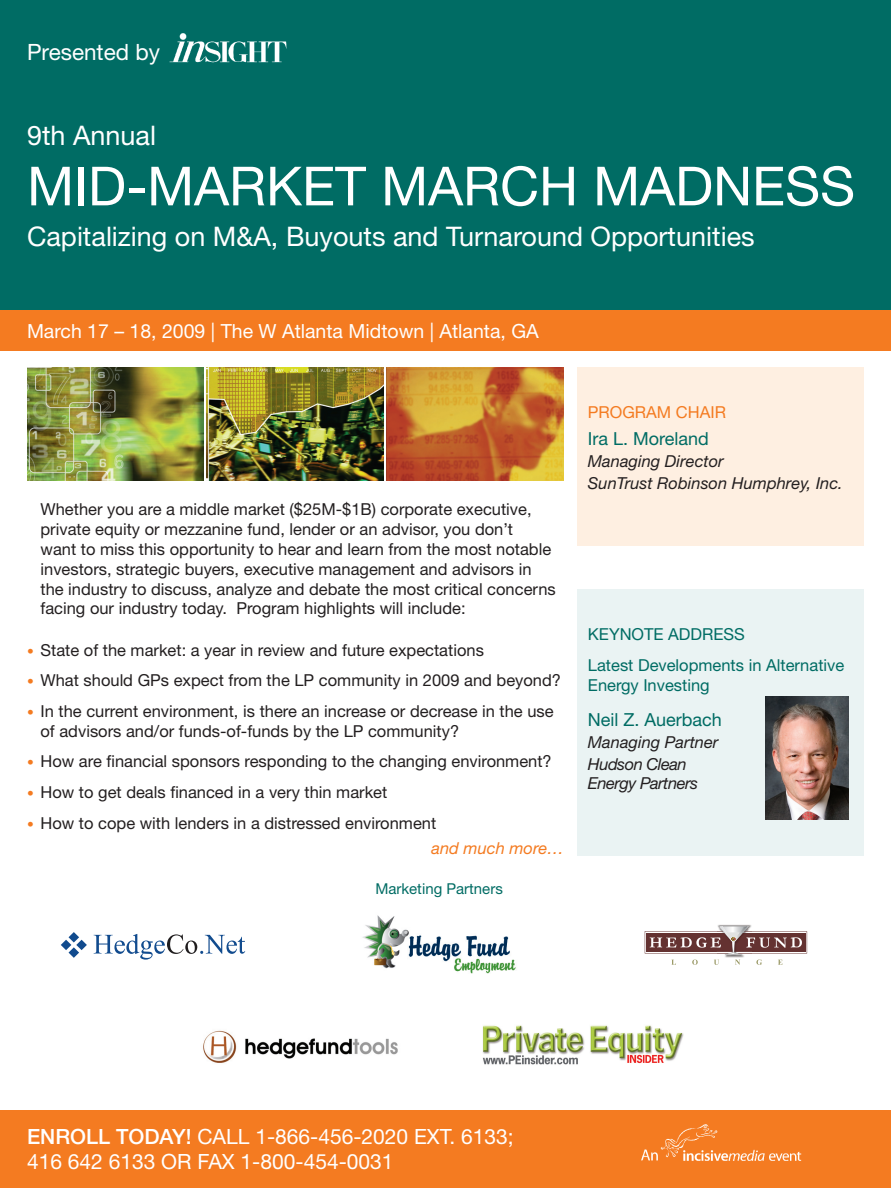
<style>
.page{position:relative;width:891px;height:1188px;background:#fff}
.page>*{position:absolute;margin:0;border:0;box-sizing:border-box;transform-origin:0 0}
.t1{font:54px "Helvetica Neue";color:#fff}
.t2{font:27px "Helvetica Neue";color:#fff}
.t3{font:22.5px "Helvetica Neue";color:#fff}
.t4{font:21px/25.2px "Helvetica Neue";color:#fff}
.t5{font:500 21px "Helvetica Neue";color:#fff}
.t6{font:19.5px "Helvetica Neue";color:#fff}
.t7{font:18px "Helvetica Neue";color:#006c64}
.t8{font:16.5px/19.8px "Helvetica Neue";color:#231f20}
.t9{font:italic 16.5px/21.9px "Helvetica Neue";color:#231f20}
.t10{font:16.5px/30.6px "Helvetica Neue";color:#006c64}
.t11{font:italic 16.5px "Helvetica Neue";letter-spacing:-.03em;color:#231f20}
.t12{font:16.5px "Helvetica Neue";color:#f47b21}
.t13{font:15px "Helvetica Neue";color:#006c64}
.s1{font-size:13.5px;color:#f47b21}
.s2{font-style:italic;color:#f47b21}
.s3{font-weight:400}
</style>
<div class="page">
<img style="left:27px;top:368px;width:177px;height:113px">
<img style="left:207px;top:368px;width:177px;height:113px">
<img style="left:387px;top:368px;width:176px;height:113px">
<div style="left:577px;top:368px;width:287px;height:178px;background:#feefe1"></div>
<div style="left:577px;top:590px;width:287px;height:266px;background:#eaf3f3"></div>
<svg style="left:61px;top:932px;width:26px;height:26px"></svg>
<svg style="left:94px;top:934px;width:151px;height:26px"></svg>
<img style="left:362px;top:915px;width:154px;height:59px">
<img style="left:717px;top:925px;width:35px;height:1px">
<svg style="left:645px;top:926px;width:162px;height:39px"></svg>
<div style="left:0;top:0;width:891px;height:310px;background:#006c64"></div>
<div style="left:0;top:310px;width:891px;height:41px;background:#f47b21"></div>
<img style="left:169px;top:33px;width:118px;height:30px">
<div style="left:0;top:1110px;width:891px;height:78px;background:#f47b21"></div>
<img style="left:641px;top:1124px;width:161px;height:37px">
<img style="left:203px;top:1030px;width:195px;height:33px">
<img style="left:483px;top:1025px;width:201px;height:40px">
<img style="left:766px;top:696px;width:82px;height:124px">
<h3 class="t3" style="left:27px;top:38px;width:134px">Presented by</h3>
<h2 class="t2" style="left:27px;top:120px;width:131px">9th Annual</h2>
<h1 class="t1" style="left:27px;top:154px;width:205px">Mid-Mark</h1>
<h1 class="t1" style="left:302px;top:154px;width:164px">et March</h1>
<h1 class="t1" style="left:593px;top:154px;width:227px">Madness</h1>
<h2 class="t2" style="left:27px;top:220px;width:729px">Capitalizing on M&amp;A, Buyouts and Turnaround Opportunities</h2>
<p class="t6" style="left:27px;top:320px;width:513px">March 17 – 18, 2009 | The W Atlanta Midtown | Atlanta, GA</p>
<p class="t8" style="left:40px;top:500px;width:517px">Whether you are a middle market ($25M-$1B) corporate executive, private equity or mezzanine fund, lender or an advisor, you don’t<br>want to miss this opportunity to hear and learn from the most notable investors, strategic buyers, executive management and advisors in the industry to discuss, analyze and debate the most critical concerns facing our industry today. Program highlights will include:</p>
<p class="t8" style="left:27px;top:640px;width:458px"><span class="s1">•</span> State of the market: a year in review and future expectations</p>
<p class="t8" style="left:27px;top:671px;width:536px"><span class="s1">•</span> What should GPs expect from the LP community in 2009 and beyond?</p>
<p class="t8" style="left:40px;top:701px;width:515px;text-indent:-14px"><span class="s1">•</span> In the current environment, is there an increase or decrease in the use of advisors and/or funds-of-funds by the LP community?</p>
<p class="t8" style="left:27px;top:752px;width:526px"><span class="s1">•</span> How are financial sponsors responding to the changing environment?</p>
<p class="t8" style="left:27px;top:782px;width:362px"><span class="s1">•</span> How to get deals financed in a very thin market</p>
<p class="t8" style="left:432px;top:810px;width:134px;line-height:25.2px;text-indent:-405px"><span class="s1">•</span> How to cope with lenders in a distressed environment<br><span class="s2">and much more…</span></p>
<p class="t13" style="left:375px;top:879px;width:129px">Marketing Partners</p>
<p class="t12" style="left:588px;top:403px;width:140px">PROGRAM CHAIR</p>
<p class="t7" style="left:588px;top:428px;width:123px">Ira L. Moreland</p>
<p class="t9" style="left:588px;top:450px;width:256px">Managing Director<br>SunTrust Robinson Humphrey, Inc.</p>
<p class="t10" style="left:588px;top:619px;width:258px">Keynote Address<br>Latest Developments in Alternative</p>
<p class="t10" style="left:588px;top:669px;width:123px">Energy Investing</p>
<p class="t7" style="left:588px;top:709px;width:136px">Neil Z. Auerbach</p>
<p class="t9" style="left:588px;top:731px;width:132px">Managing Partner<br>Hudson Clean</p>
<p class="t11" style="left:588px;top:774px;width:112px">Energy Partners</p>
<p class="t5" style="left:27px;top:1124px;width:199px">ENROLL TODAY! <span class="s3">Call</span></p>
<p class="t4" style="left:27px;top:1123px;width:488px;text-indent:228px">1-866-456-2020 ext. 6133;<br>416 642 6133 or Fax 1-800-454-0031</p>
</div>
